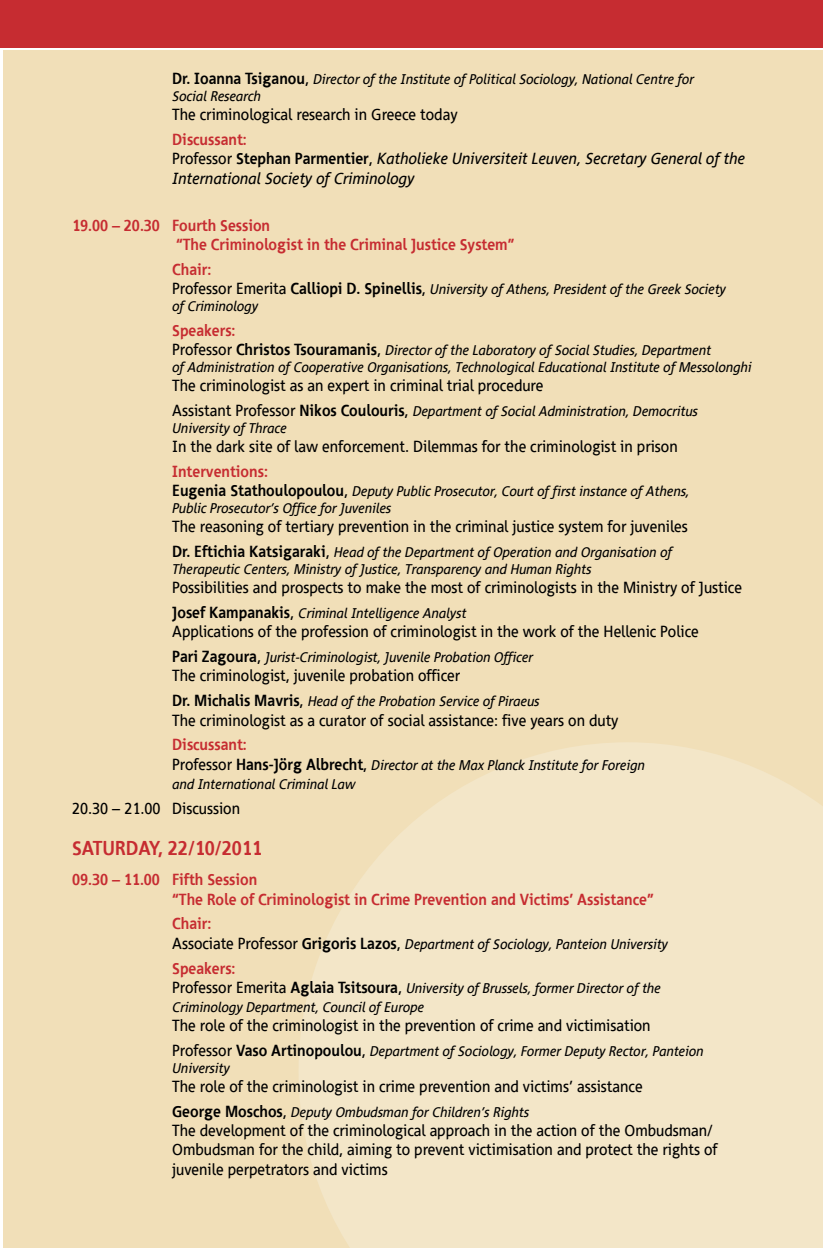
<style>
.page{position:relative;width:823px;height:1248px;background:#fff}
.page>*{position:absolute;margin:0;border:0;box-sizing:border-box;transform-origin:0 0}
.t1{font:700 20px "PF Index";color:#c62c31}
.t2{font:16px/19.2px "PF Index";color:#000}
.t3{font:700 16px/19.2px "PF Index";color:#c62c31}
.t4{font:italic 16px/19.2px "PF Index";color:#000}
.t5{font:italic 14px/16.8px "PF Index";color:#000}
.s1{font-weight:700;font-style:normal;font-size:16px}
.s2{font-style:normal;font-size:16px}
.s3{font-weight:700;font-style:normal;color:#c62c31}
.s4{font-style:normal}
.s5{font-weight:700;font-style:normal}
</style>
<div class="page">
<div style="left:0;top:0;width:822px;height:47px;background:#c62c31"></div>
<div style="left:3px;top:50px;width:819px;height:1197px;background:#f1dfb8"></div>
<svg style="left:299px;top:742px;width:523px;height:505px;fill:#f3e6c8"></svg>
<p class="t5" style="left:172px;top:71px;width:523px"><span class="s1">Dr. Ioanna Tsiganou</span><span class="s2">,</span> Director of the Institute of Political Sociology, National Centre for<br>Social Research</p>
<p class="t2" style="left:172px;top:105px;width:287px">The criminological research in Greece today</p>
<p class="t4" style="left:172px;top:130px;width:574px"><span class="s3">Discussant:<br></span><span class="s4">Professor</span> <span class="s5">Stephan Parmentier</span><span class="s4">,</span> Katholieke Universiteit Leuven, Secretary General of the<br>International Society of Criminology</p>
<p class="t3" style="left:176px;top:216px;width:339px;text-indent:-104px">19.00 – 20.30 Fourth Session<br>“The Criminologist in the Criminal Justice System”</p>
<p class="t3" style="left:172px;top:260px;width:41px">Chair:</p>
<p class="t5" style="left:172px;top:281px;width:555px"><span class="s2">Professor Emerita</span> <span class="s1">Calliopi D. Spinellis</span><span class="s2">,</span> University of Athens, President of the Greek Society of Criminology</p>
<p class="t3" style="left:172px;top:321px;width:65px">Speakers:</p>
<p class="t5" style="left:172px;top:342px;width:580px"><span class="s2">Professor</span> <span class="s1">Christos Tsouramanis</span><span class="s2">,</span> Director of the Laboratory of Social Studies, Department<br>of Administration of Cooperative Organisations, Technological Educational Institute of Messolonghi</p>
<p class="t2" style="left:172px;top:376px;width:372px">The criminologist as an expert in criminal trial procedure</p>
<p class="t5" style="left:172px;top:403px;width:527px"><span class="s2">Assistant Professor</span> <span class="s1">Nikos Coulouris</span><span class="s2">,</span> Department of Social Administration, Democritus<br>University of Thrace</p>
<p class="t2" style="left:172px;top:437px;width:507px">In the dark site of law enforcement. Dilemmas for the criminologist in prison</p>
<p class="t3" style="left:172px;top:462px;width:97px">Interventions:</p>
<p class="t5" style="left:172px;top:483px;width:518px"><span class="s1">Eugenia Stathoulopoulou</span><span class="s2">,</span> Deputy Public Prosecutor, Court of first instance of Athens,<br>Public Prosecutor’s Office for Juveniles</p>
<p class="t2" style="left:172px;top:517px;width:517px">The reasoning of tertiary prevention in the criminal justice system for juveniles</p>
<p class="t5" style="left:172px;top:544px;width:501px"><span class="s1">Dr. Eftichia Katsigaraki</span><span class="s2">,</span> Head of the Department of Operation and Organisation of<br>Therapeutic Centers, Ministry of Justice, Transparency and Human Rights</p>
<p class="t2" style="left:172px;top:578px;width:571px">Possibilities and prospects to make the most of criminologists in the Ministry of Justice</p>
<p class="t5" style="left:172px;top:605px;width:295px"><span class="s1">Josef Kampanakis</span><span class="s2">,</span> Criminal Intelligence Analyst</p>
<p class="t2" style="left:172px;top:622px;width:527px">Applications of the profession of criminologist in the work of the Hellenic Police</p>
<p class="t5" style="left:172px;top:649px;width:362px"><span class="s1">Pari Zagoura</span><span class="s2">,</span> Jurist-Criminologist, Juvenile Probation Officer</p>
<p class="t2" style="left:172px;top:666px;width:289px">The criminologist, juvenile probation officer</p>
<p class="t5" style="left:172px;top:693px;width:368px"><span class="s1">Dr. Michalis Mavris</span><span class="s2">,</span> Head of the Probation Service of Piraeus</p>
<p class="t2" style="left:172px;top:710px;width:447px">The criminologist as a curator of social assistance: five years on duty</p>
<p class="t3" style="left:172px;top:735px;width:76px">Discussant:</p>
<p class="t5" style="left:172px;top:755px;width:474px;line-height:19.2px"><span class="s2">Professor</span> <span class="s1">Hans-Jörg Albrecht</span><span class="s2">,</span> Director at the Max Planck Institute for Foreign and International Criminal Law</p>
<p class="t2" style="left:72px;top:798px;width:169px">20.30 – 21.00 Discussion</p>
<h1 class="t1" style="left:72px;top:836px;width:191px">SATURDAY, 22/10/2011</h1>
<p class="t3" style="left:172px;top:870px;width:482px;text-indent:-100px">09.30 – 11.00 Fifth Session<br>“The Role of Criminologist in Crime Prevention and Victims’ Assistance”</p>
<p class="t3" style="left:172px;top:914px;width:41px">Chair:</p>
<p class="t5" style="left:172px;top:935px;width:497px"><span class="s2">Associate Professor</span> <span class="s1">Grigoris Lazos</span><span class="s2">,</span> Department of Sociology, Panteion University</p>
<p class="t3" style="left:172px;top:958px;width:65px">Speakers:</p>
<p class="t5" style="left:172px;top:978px;width:490px;line-height:19.2px"><span class="s2">Professor Emerita</span> <span class="s1">Aglaia Tsitsoura</span><span class="s2">,</span> University of Brussels, former Director of the<br>Criminology Department, Council of Europe</p>
<p class="t2" style="left:172px;top:1016px;width:479px">The role of the criminologist in the prevention of crime and victimisation</p>
<p class="t5" style="left:172px;top:1042px;width:532px"><span class="s2">Professor</span> <span class="s1">Vaso Artinopoulou</span><span class="s2">,</span> Department of Sociology, Former Deputy Rector, Panteion<br>University</p>
<p class="t2" style="left:172px;top:1076px;width:471px">The role of the criminologist in crime prevention and victims’ assistance</p>
<p class="t5" style="left:172px;top:1103px;width:358px"><span class="s1">George Moschos</span><span class="s2">,</span> Deputy Ombudsman for Children’s Rights</p>
<p class="t2" style="left:172px;top:1120px;width:546px">The development of the criminological approach in the action of the Ombudsman/<br>Ombudsman for the child, aiming to prevent victimisation and protect the rights of juvenile perpetrators and victims</p>
</div>
